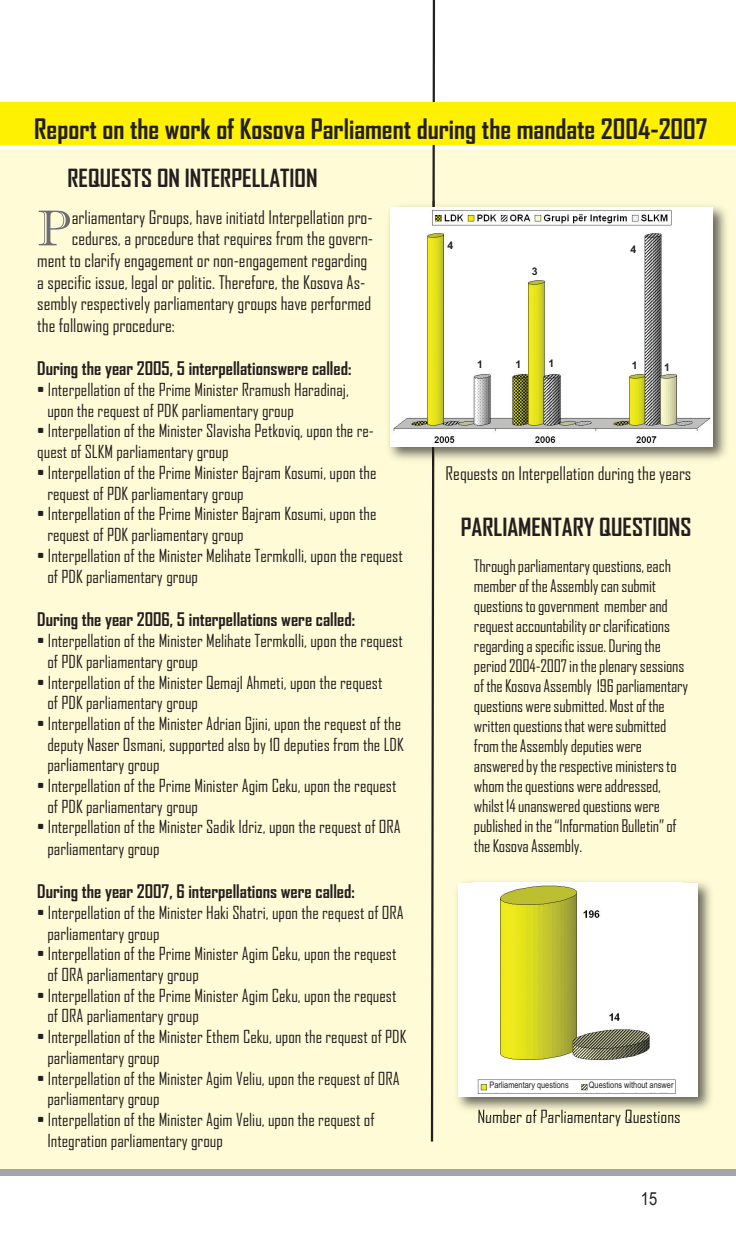
<style>
.page{position:relative;width:736px;height:1246px;background:#fff}
.page>*{position:absolute;margin:0;border:0;box-sizing:border-box;transform-origin:0 0}
.t1{font:50.4px "Imprint MT Shadow";color:#6c6d70}
.t2{font:700 27px "Agency FB";color:#231f20}
.t3{font:700 24px "Agency FB";color:#231f20}
.t4{font:18px "Agency FB";color:#231f20}
.t5{font:700 18px "Agency FB";color:#231f20}
.t6{font:18px "Arial Narrow";color:#231f20}
.t7{font:17.25px/20.7px "Agency FB";color:#231f20}
.t8{font:16.65px/20px "Agency FB";letter-spacing:-.01em;color:#231f20}
.t9{font:700 10.5px "Arial";color:#231f20}
.t10{font:9px "Arial Narrow";color:#231f20}
</style>
<div class="page">
<div style="left:0;top:149px;width:735px;height:1020px;background:#fffbd6"></div>
<svg style="left:430px;top:0;width:6px;height:1142px"></svg>
<div style="left:0;top:1169px;width:735px;height:7px;background:#a4a5a9"></div>
<div style="left:0;top:103px;width:735px;height:42px;background:#fff101"></div>
<img style="left:389px;top:201px;width:337px;height:265px">
<img style="left:432px;top:201px;width:2px;height:265px">
<img style="left:390px;top:208px;width:322px;height:238px">
<div style="left:664px;top:363px;width:7px;height:10px;background:#fff"></div>
<div style="left:632px;top:362px;width:7px;height:9px;background:#fff"></div>
<div style="left:548px;top:359px;width:8px;height:10px;background:#fff"></div>
<div style="left:515px;top:360px;width:8px;height:10px;background:#fff"></div>
<div style="left:477px;top:360px;width:8px;height:10px;background:#fff"></div>
<div style="left:630px;top:245px;width:8px;height:10px;background:#fff"></div>
<div style="left:447px;top:242px;width:8px;height:10px;background:#fff"></div>
<div style="left:532px;top:267px;width:7px;height:10px;background:#fff"></div>
<img style="left:457px;top:882px;width:254px;height:234px">
<img style="left:478px;top:1110px;width:130px;height:6px">
<div style="left:458px;top:883px;width:239px;height:213px;background:#fff"></div>
<img style="left:477px;top:885px;width:199px;height:209px">
<div style="left:489px;top:1081px;width:88px;height:10px;background:#fff"></div>
<div style="left:589px;top:1081px;width:85px;height:10px;background:#fff"></div>
<h2 class="t2" style="left:34px;top:114px;width:675px">Report on the work of Kosova Parliament during the mandate 2004-2007</h2>
<h3 class="t3" style="left:67px;top:164px;width:251px">REQUESTS ON INTERPELLATION</h3>
<h1 class="t1" style="left:37px;top:198px;width:36px">P</h1>
<p class="t4" style="left:72px;top:207px;width:302px">arliamentary Groups, have initiatd Interpellation pro-</p>
<p class="t4" style="left:72px;top:229px;width:303px">cedures, a procedure that requires from the govern-</p>
<p class="t4" style="left:37px;top:250px;width:331px">ment to clarify engagement or non-engagement regarding</p>
<p class="t4" style="left:37px;top:272px;width:330px">a specific issue, legal or politic. Therefore, the Kosova As-</p>
<p class="t4" style="left:37px;top:293px;width:335px">sembly respectively parliamentary groups have performed</p>
<p class="t4" style="left:37px;top:315px;width:139px">the following procedure:</p>
<p class="t5" style="left:37px;top:358px;width:315px">During the year 2005, 5 interpellationswere called:</p>
<p class="t7" style="left:47px;top:380px;width:303px;text-indent:-10px">• Interpellation of the Prime Minister Rramush Haradinaj, upon the request of PDK parliamentary group</p>
<p class="t7" style="left:37px;top:421px;width:338px">• Interpellation of the Minister Slavisha Petkoviq, upon the re&shy;quest of SLKM parliamentary group</p>
<p class="t7" style="left:47px;top:462px;width:330px;text-indent:-10px">• Interpellation of the Prime Minister Bajram Kosumi, upon the request of PDK parliamentary group</p>
<p class="t7" style="left:47px;top:504px;width:330px;text-indent:-10px">• Interpellation of the Prime Minister Bajram Kosumi, upon the request of PDK parliamentary group</p>
<p class="t7" style="left:47px;top:545px;width:357px;line-height:21.3px;text-indent:-10px">• Interpellation of the Minister Melihate Termkolli, upon the request of PDK parliamentary group</p>
<p class="t5" style="left:37px;top:609px;width:319px">During the year 2006, 5 interpellations were called:</p>
<p class="t7" style="left:47px;top:631px;width:357px;text-indent:-10px">• Interpellation of the Minister Melihate Termkolli, upon the request of PDK parliamentary group</p>
<p class="t7" style="left:47px;top:672px;width:336px;text-indent:-10px">• Interpellation of the Minister Qemajl Ahmeti, upon the request of PDK parliamentary group</p>
<p class="t7" style="left:47px;top:714px;width:358px;text-indent:-10px">• Interpellation of the Minister Adrian Gjini, upon the request of the deputy Naser Osmani, supported also by 10 deputies from the LDK parliamentary group</p>
<p class="t7" style="left:47px;top:776px;width:350px;text-indent:-10px">• Interpellation of the Prime Minister Agim Ceku, upon the request of PDK parliamentary group</p>
<p class="t7" style="left:47px;top:817px;width:355px;line-height:21.3px;text-indent:-10px">• Interpellation of the Minister Sadik Idriz, upon the request of ORA parliamentary group</p>
<p class="t5" style="left:37px;top:881px;width:319px">During the year 2007, 6 interpellations were called:</p>
<p class="t7" style="left:47px;top:903px;width:358px;text-indent:-10px">• Interpellation of the Minister Haki Shatri, upon the request of ORA parliamentary group</p>
<p class="t7" style="left:47px;top:944px;width:350px;text-indent:-10px">• Interpellation of the Prime Minister Agim Ceku, upon the request of ORA parliamentary group</p>
<p class="t7" style="left:47px;top:985px;width:350px;text-indent:-10px">• Interpellation of the Prime Minister Agim Ceku, upon the request of ORA parliamentary group</p>
<p class="t7" style="left:47px;top:1027px;width:360px;text-indent:-10px">• Interpellation of the Minister Ethem Ceku, upon the request of PDK parliamentary group</p>
<p class="t7" style="left:47px;top:1068px;width:354px;text-indent:-10px">• Interpellation of the Minister Agim Veliu, upon the request of ORA parliamentary group</p>
<p class="t7" style="left:47px;top:1110px;width:328px;text-indent:-10px">• Interpellation of the Minister Agim Veliu, upon the request of<br>Integration parliamentary group</p>
<p class="t9" style="left:447px;top:239px;width:7px">4</p>
<p class="t9" style="left:532px;top:265px;width:7px">3</p>
<p class="t9" style="left:477px;top:358px;width:7px">1</p>
<p class="t9" style="left:515px;top:358px;width:7px">1</p>
<p class="t9" style="left:548px;top:357px;width:7px">1</p>
<p class="t9" style="left:630px;top:243px;width:7px">4</p>
<p class="t9" style="left:632px;top:359px;width:7px">1</p>
<p class="t9" style="left:664px;top:361px;width:7px">1</p>
<p class="t4" style="left:445px;top:464px;width:247px">Requests on Interpellation during the years</p>
<h3 class="t3" style="left:461px;top:513px;width:232px">PARLIAMENTARY QUESTIONS</h3>
<p class="t8" style="left:474px;top:556px;width:216px">Throughparliamentaryquestions,each memberof the Assemblycansubmit questionstogovernment memberand requestaccountabilityorclarifications regardingaspecificissue. Duringthe period2004-2007intheplenarysessions of theKosova Assembly 196 parliamentary questions weresubmitted. Mostof the writtenquestionsthat weresubmitted fromthe Assemblydeputies were answeredbytherespectiveministersto whomthequestions wereaddressed, whilst 14unansweredquestions were publishedinthe“Information Bulletin”of theKosova Assembly.</p>
<p class="t10" style="left:489px;top:1080px;width:81px">Parliamentary questions</p>
<p class="t10" style="left:589px;top:1080px;width:86px">Questions without answer</p>
<p class="t4" style="left:477px;top:1107px;width:205px">Number of Parliamentary Questions</p>
<p class="t6" style="left:641px;top:1188px;width:18px">15</p>
</div>
